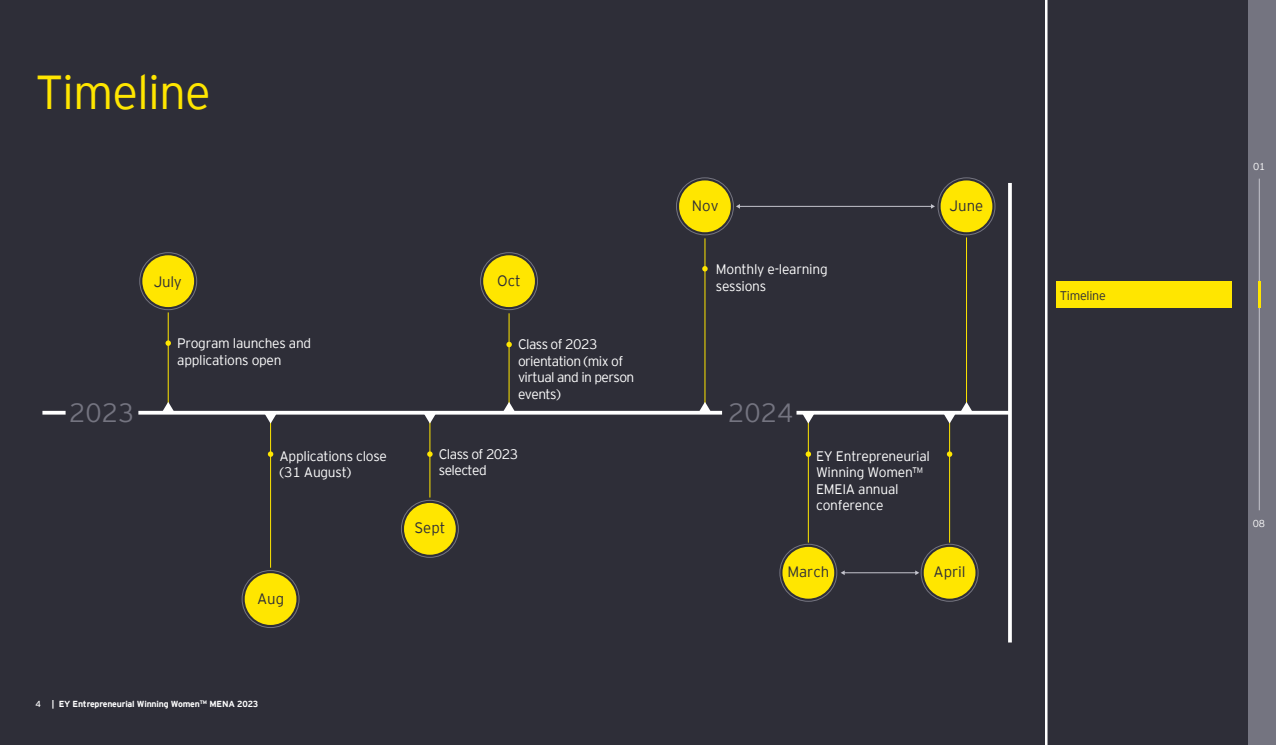
<style>
.page{position:relative;width:1276px;height:745px;background:#fff}
.page>*{position:absolute;margin:0;border:0;box-sizing:border-box;transform-origin:0 0}
.t1{font:300 47.5px "EY Interstate";letter-spacing:-.02em;color:#ffe600}
.t2{font:300 26.25px "EY Interstate";color:#747480}
.t3{font:300 15px "EY Interstate";color:#2e2e38}
.t4{font:300 13.75px/16.5px "EY Interstate";letter-spacing:-.02em;color:#fff}
.t5{font:300 13.75px/16.5px "EY Interstate";letter-spacing:-.04em;color:#fff}
.t6{font:300 12.5px "EY Interstate";letter-spacing:-.02em;color:#2e2e38}
.t7{font:300 10px "EY Interstate";color:#fff}
.t8{font:700 8.75px "EY Interstate";letter-spacing:-.02em;color:#fff}
.s1{font-weight:400}
</style>
<div class="page">
<div style="left:0;top:0;width:1064px;height:744px;background:#2e2e38"></div>
<svg style="left:42px;top:410px;width:24px;height:4px"></svg>
<hr style="left:270px;top:414px;width:1px;height:153px;background:#ffe600">
<svg style="left:264px;top:414px;width:13px;height:9px"></svg>
<hr style="left:168px;top:312px;width:1px;height:98px;background:#ffe600">
<svg style="left:163px;top:401px;width:10px;height:9px"></svg>
<svg style="left:165px;top:340px;width:6px;height:5px"></svg>
<hr style="left:704px;top:238px;width:1px;height:174px;background:#ffe600">
<svg style="left:700px;top:401px;width:10px;height:9px"></svg>
<hr style="left:966px;top:237px;width:1px;height:175px;background:#ffe600">
<hr style="left:509px;top:313px;width:1px;height:99px;background:#ffe600">
<svg style="left:504px;top:401px;width:10px;height:9px"></svg>
<svg style="left:506px;top:341px;width:6px;height:6px"></svg>
<svg style="left:268px;top:451px;width:5px;height:5px"></svg>
<hr style="left:808px;top:414px;width:1px;height:128px;background:#ffe600">
<svg style="left:802px;top:414px;width:13px;height:9px"></svg>
<svg style="left:805px;top:451px;width:6px;height:5px"></svg>
<hr style="left:949px;top:414px;width:1px;height:128px;background:#ffe600">
<svg style="left:943px;top:402px;width:30px;height:21px"></svg>
<svg style="left:947px;top:451px;width:5px;height:5px"></svg>
<hr style="left:429px;top:415px;width:1px;height:82px;background:#ffe600">
<svg style="left:423px;top:414px;width:13px;height:9px"></svg>
<svg style="left:427px;top:451px;width:6px;height:5px"></svg>
<svg style="left:702px;top:266px;width:5px;height:5px"></svg>
<svg style="left:796px;top:410px;width:212px;height:4px"></svg>
<svg style="left:1008px;top:183px;width:4px;height:459px;fill:#fff"></svg>
<hr style="left:844px;top:572px;width:72px;height:1px;background:#c4c4cd">
<svg style="left:915px;top:570px;width:4px;height:4px"></svg>
<hr style="left:739px;top:206px;width:192px;height:1px;background:#c4c4cd">
<svg style="left:931px;top:204px;width:4px;height:4px"></svg>
<svg style="left:138px;top:410px;width:584px;height:4px;fill:#fff"></svg>
<div style="left:142px;top:255px;width:52px;height:52px;background:#ffe600;border-radius:50%"></div>
<div style="left:139px;top:252px;width:58px;height:58px;border:1px solid #747480;border-radius:50%"></div>
<div style="left:245px;top:572px;width:51px;height:52px;background:#ffe600;border-radius:50%"></div>
<div style="left:242px;top:570px;width:57px;height:57px;border:1px solid #747480;border-radius:50%"></div>
<div style="left:404px;top:502px;width:52px;height:52px;background:#ffe600;border-radius:50%"></div>
<div style="left:401px;top:499px;width:58px;height:58px;border:1px solid #747480;border-radius:50%"></div>
<div style="left:483px;top:255px;width:52px;height:52px;background:#ffe600;border-radius:50%"></div>
<div style="left:480px;top:252px;width:58px;height:58px;border:1px solid #747480;border-radius:50%"></div>
<div style="left:679px;top:180px;width:52px;height:52px;background:#ffe600;border-radius:50%"></div>
<div style="left:676px;top:177px;width:58px;height:58px;border:1px solid #747480;border-radius:50%"></div>
<div style="left:940px;top:180px;width:52px;height:52px;background:#ffe600;border-radius:50%"></div>
<div style="left:937px;top:177px;width:58px;height:58px;border:1px solid #747480;border-radius:50%"></div>
<div style="left:782px;top:546px;width:52px;height:52px;background:#ffe600;border-radius:50%"></div>
<div style="left:779px;top:543px;width:58px;height:58px;border:1px solid #747480;border-radius:50%"></div>
<div style="left:923px;top:546px;width:52px;height:52px;background:#ffe600;border-radius:50%"></div>
<div style="left:921px;top:543px;width:57px;height:58px;border:1px solid #747480;border-radius:50%"></div>
<div style="left:1045px;top:0;width:202px;height:744px;background:#2e2e38"></div>
<div style="left:1247px;top:0;width:29px;height:744px;background:#747480"></div>
<hr style="left:1258px;top:178px;width:1px;height:332px;background:#c4c4cd">
<hr style="left:1257px;top:281px;width:3px;height:27px;background:#ffe600">
<div style="left:1056px;top:281px;width:175px;height:27px;background:#ffe600"></div>
<h1 class="t1" style="left:35px;top:58px;width:177px">Timeline</h1>
<p class="t3" style="left:154px;top:271px;width:29px">July</p>
<p class="t3" style="left:497px;top:269px;width:25px">Oct</p>
<p class="t4" style="left:177px;top:334px;width:136px">Program launches and applications open</p>
<p class="t5" style="left:518px;top:335px;width:118px">Class of 2023 orientation (mix of virtual and in person events)</p>
<p class="t3" style="left:692px;top:195px;width:28px">Nov</p>
<p class="t3" style="left:949px;top:195px;width:35px">June</p>
<p class="t4" style="left:716px;top:260px;width:113px">Monthly e-learning sessions</p>
<h2 class="t2" style="left:69px;top:393px;width:67px">2023</h2>
<h2 class="t2" style="left:728px;top:393px;width:67px">2024</h2>
<p class="t4" style="left:279px;top:446px;width:109px">Applications close (31 August)</p>
<p class="t3" style="left:257px;top:587px;width:29px">Aug</p>
<p class="t5" style="left:439px;top:444px;width:81px">Class of 2023 selected</p>
<p class="t4" style="left:816px;top:446px;width:115px">EY Entrepreneurial<br>Winning Women™<br>EMEIA annual conference</p>
<p class="t3" style="left:414px;top:517px;width:32px">Sept</p>
<p class="t3" style="left:787px;top:561px;width:43px">March</p>
<p class="t3" style="left:933px;top:561px;width:34px">April</p>
<p class="t8" style="left:35px;top:697px;width:224px"><span class="s1">4</span> | EY Entrepreneurial Winning Women<sup>TM</sup> MENA 2023</p>
<p class="t6" style="left:1059px;top:286px;width:48px">Timeline</p>
<p class="t7" style="left:1253px;top:159px;width:14px">01</p>
<p class="t7" style="left:1253px;top:516px;width:14px">08</p>
</div>
